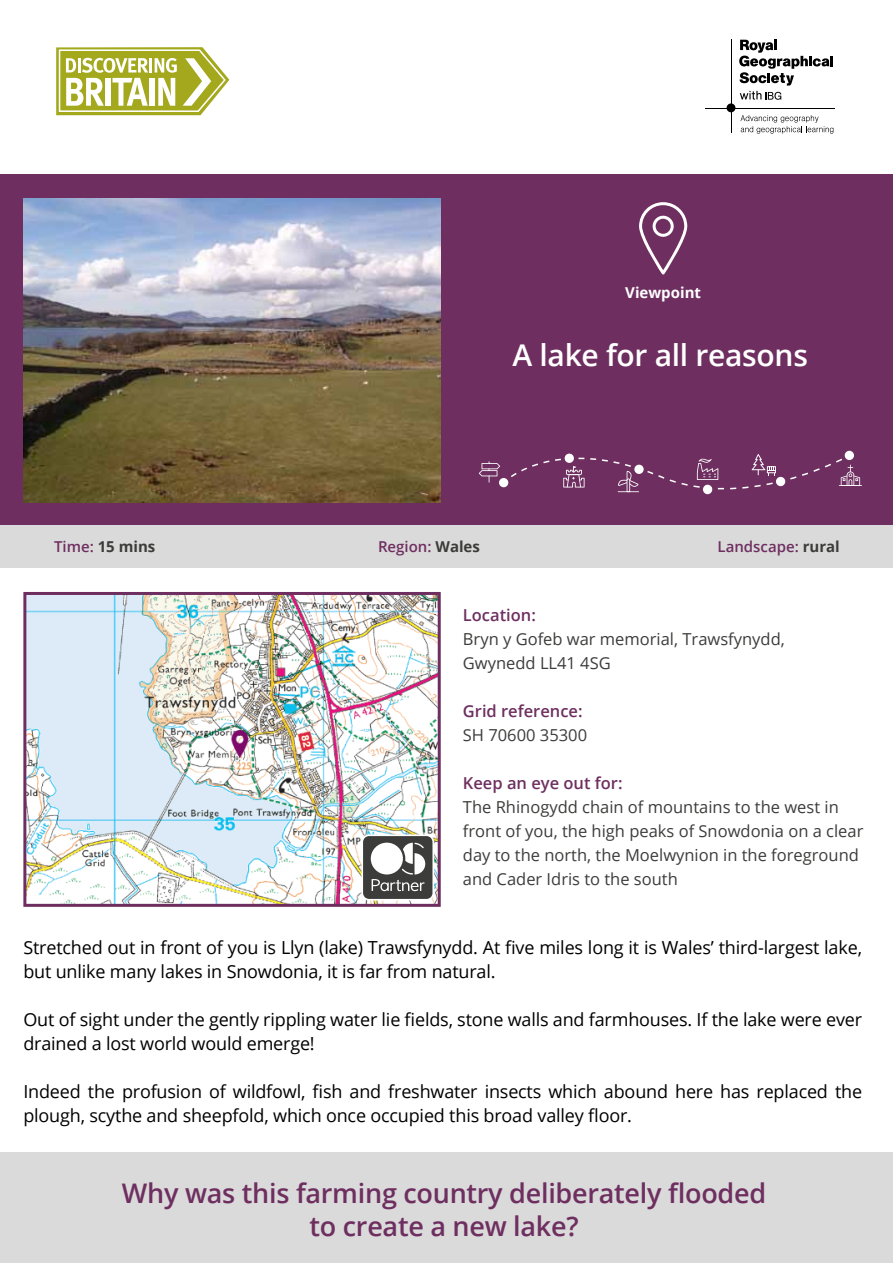
<style>
.page{position:relative;width:893px;height:1263px;background:#fff}
.page>*{position:absolute;margin:0;border:0;box-sizing:border-box;transform-origin:0 0}
.t1{font:600 30px "Open Sans";letter-spacing:-.01em;color:#fff}
.t2{font:600 27px/33px "Open Sans";letter-spacing:-.01em;color:#6e2f60;text-align:center}
.t3{font:18px/24px "Open Sans";letter-spacing:-.01em;color:#000}
.t4{font:16.5px/24px "Open Sans";color:#3c3c3b}
.t5{font:600 16.5px "Open Sans";color:#6e2f60}
.t6{font:600 15px "Open Sans";color:#6e2f60}
.t7{font:700 15px "Open Sans";color:#3c3c3b}
.t8{font:700 15px "Open Sans";color:#fff}
.s1{font-weight:600;color:#6e2f60}
.s2{font-weight:700;color:#3c3c3b}
</style>
<div class="page">
<div style="left:0;top:174px;width:893px;height:351px;background:#6e2f60"></div>
<div style="left:0;top:525px;width:893px;height:43px;background:#dadada"></div>
<img style="left:23px;top:199px;width:418px;height:304px">
<svg style="left:639px;top:202px;width:48px;height:72px"></svg>
<svg style="left:479px;top:450px;width:383px;height:45px"></svg>
<div style="left:499px;top:478px;width:9px;height:9px;background:#fff;border-radius:50%"></div>
<svg style="left:56px;top:47px;width:173px;height:68px"></svg>
<div style="left:727px;top:103px;width:8px;height:9px;background:#000;border-radius:50%"></div>
<hr style="left:705px;top:108px;width:130px;height:1px;background:#000">
<svg style="left:739px;top:40px;width:94px;height:60px"></svg>
<hr style="left:731px;top:39px;width:1px;height:93px;background:#000">
<svg style="left:740px;top:115px;width:93px;height:19px"></svg>
<img style="left:27px;top:596px;width:410px;height:307px">
<div style="left:23px;top:592px;width:418px;height:315px;border:3px solid #6e2f60"></div>
<svg style="left:361px;top:834px;width:73px;height:66px"></svg>
<div style="left:371px;top:843px;width:32px;height:31px;background:#fff;border-radius:50%"></div>
<div style="left:0;top:1152px;width:893px;height:111px;background:#dadada"></div>
<p class="t8" style="left:625px;top:281px;width:77px">Viewpoint</p>
<h1 class="t1" style="left:512px;top:334px;width:297px">A lake for all reasons</h1>
<p class="t7" style="left:54px;top:536px;width:103px"><span class="s1">Time:</span> 15 mins</p>
<p class="t6" style="left:378px;top:536px;width:103px">Region: <span class="s2">Wales</span></p>
<p class="t6" style="left:718px;top:536px;width:124px">Landscape: <span class="s2">rural</span></p>
<p class="t5" style="left:463px;top:603px;width:74px">Location:</p>
<p class="t4" style="left:463px;top:626px;width:323px">Bryn y Gofeb war memorial, Trawsfynydd,<br>Gwynedd LL41 4SG</p>
<p class="t5" style="left:463px;top:699px;width:121px">Grid reference:</p>
<p class="t4" style="left:463px;top:722px;width:126px">SH 70600 35300</p>
<p class="t5" style="left:463px;top:771px;width:161px">Keep an eye out for:</p>
<p class="t4" style="left:463px;top:794px;width:402px">The Rhinogydd chain of mountains to the west in front of you, the high peaks of Snowdonia on a clear day to the north, the Moelwynion in the foreground and Cader Idris to the south</p>
<p class="t3" style="left:23px;top:934px;width:840px">Stretched out in front of you is Llyn (lake) Trawsfynydd. At five miles long it is Wales’ third-largest lake, but unlike many lakes in Snowdonia, it is far from natural.</p>
<p class="t3" style="left:23px;top:1006px;width:840px">Out of sight under the gently rippling water lie fields, stone walls and farmhouses. If the lake were ever drained a lost world would emerge!</p>
<p class="t3" style="left:23px;top:1078px;width:840px">Indeed the profusion of wildfowl, fish and freshwater insects which abound here has replaced the plough, scythe and sheepfold, which once occupied this broad valley floor.</p>
<h2 class="t2" style="left:122px;top:1176px;width:646px">Why was this farming country deliberately flooded to create a new lake?</h2>
</div>
